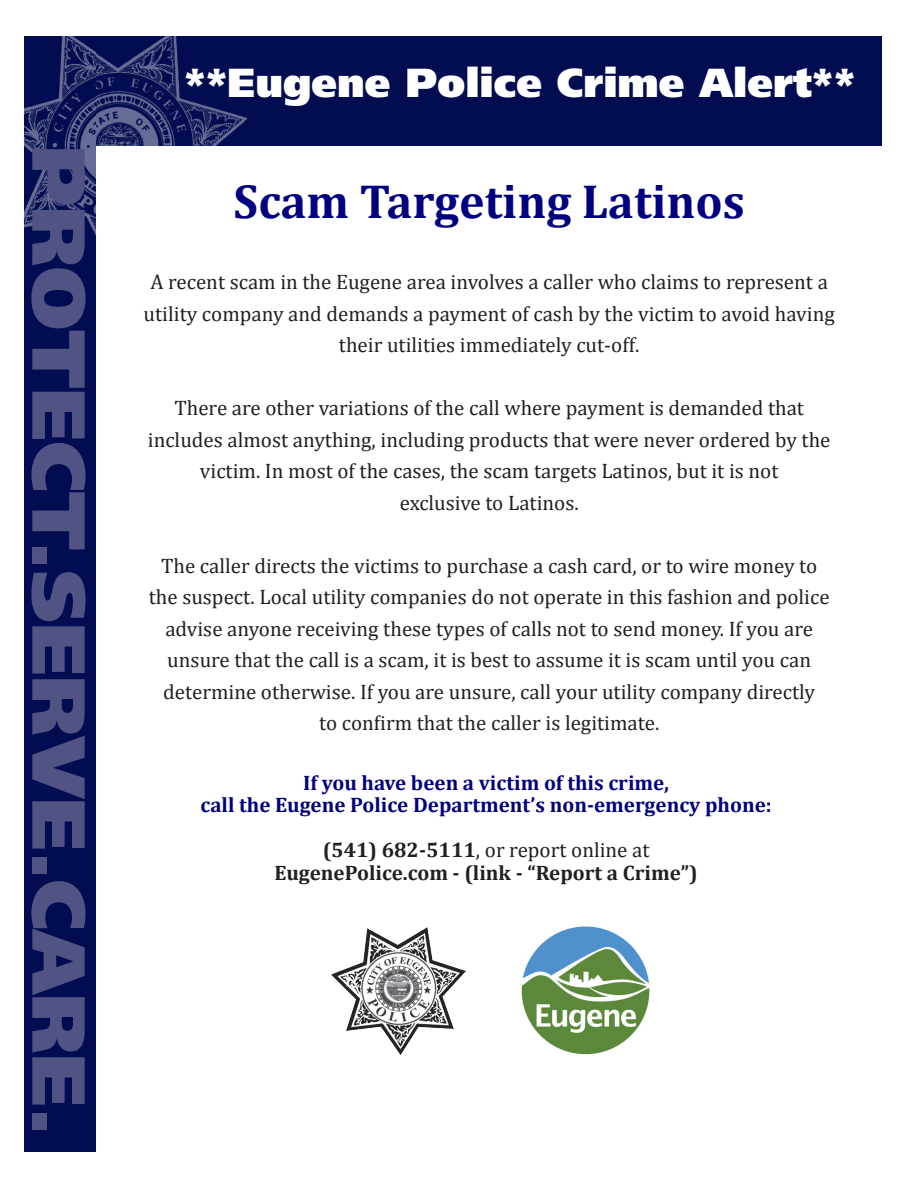
<style>
.page{position:relative;width:918px;height:1188px;background:#fff}
.page>*{position:absolute;margin:0;border:0;box-sizing:border-box;transform-origin:0 0}
.t1{font:900 75px "Frutiger LT Std";color:#515384}
.t2{font:700 48px "Cambria";color:#000080}
.t3{font:900 40.5px "Frutiger LT Std";color:#fff}
.t4{font:21px/31.5px "Cambria";color:#231f20;text-align:center}
.t5{font:700 21px "Cambria";color:#000080}
.t6{font:700 21px "Cambria";color:#231f20}
.s1{font-weight:700}
</style>
<div class="page">
<div style="left:96px;top:36px;width:786px;height:109px;background:#020c50"></div>
<div style="left:24px;top:36px;width:72px;height:1116px;background:#020c50"></div>
<img style="left:96px;top:36px;width:152px;height:109px">
<img style="left:24px;top:36px;width:72px;height:200px">
<img style="left:332px;top:928px;width:134px;height:126px">
<img style="left:521px;top:926px;width:129px;height:129px">
<p class="t1" style="left:104px;top:145px;width:992px;rotate:90deg">PROTECT.SERVE.CARE.</p>
<p class="t3" style="left:184px;top:58px;width:673px">**Eugene Police Crime Alert**</p>
<p class="t2" style="left:233px;top:168px;width:513px">Scam Targeting Latinos</p>
<p class="t4" style="left:144px;top:266px;width:693px">A recent scam in the Eugene area involves a caller who claims to represent a utility company and demands a payment of cash by the victim to avoid having</p>
<p class="t4" style="left:339px;top:329px;width:302px">their utilities immediately cut-off.</p>
<p class="t4" style="left:148px;top:392px;width:684px">There are other variations of the call where payment is demanded that includes almost anything, including products that were never ordered by the victim. In most of the cases, the scam targets Latinos, but it is not</p>
<p class="t4" style="left:400px;top:487px;width:181px">exclusive to Latinos.</p>
<p class="t4" style="left:149px;top:550px;width:682px">The caller directs the victims to purchase a cash card, or to wire money to the suspect. Local utility companies do not operate in this fashion and police advise anyone receiving these types of calls not to send money. If you are unsure that the call is a scam, it is best to assume it is scam until you can determine otherwise. If you are unsure, call your utility company directly</p>
<p class="t4" style="left:319px;top:707px;width:342px">to confirm that the caller is legitimate.</p>
<p class="t5" style="left:303px;top:768px;width:368px">If you have been a victim of this crime,</p>
<p class="t5" style="left:201px;top:790px;width:573px">call the Eugene Police Department’s non-emergency phone:</p>
<p class="t4" style="left:323px;top:834px;width:328px"><span class="s1">(541) 682-5111</span>, or report online at</p>
<p class="t6" style="left:274px;top:858px;width:425px">EugenePolice.com - (link - “Report a Crime”)</p>
</div>
